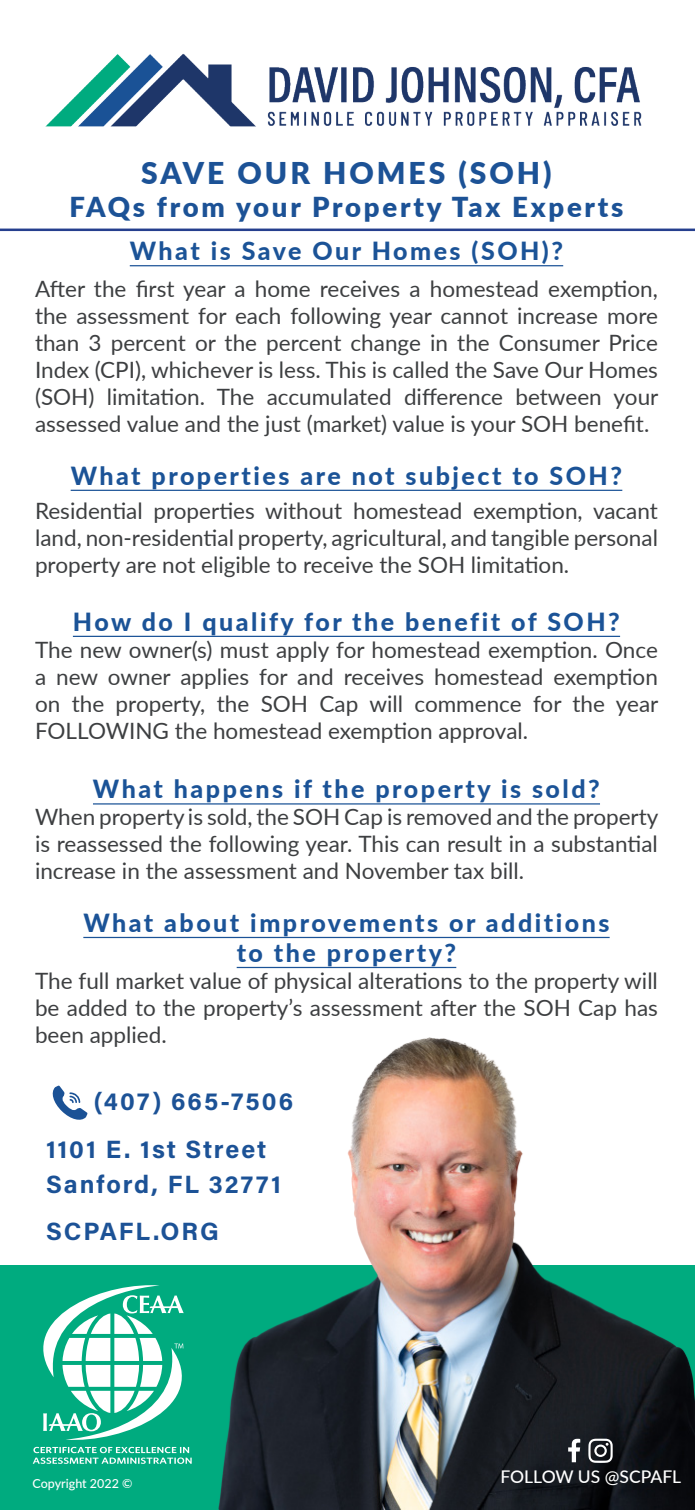
<style>
.page{position:relative;width:695px;height:1510px;background:#fff}
.page>*{position:absolute;margin:0;border:0;box-sizing:border-box;transform-origin:0 0}
.t1{font:900 30px "Lato";letter-spacing:.1em;color:#1c5296}
.t2{font:900 27.5px "Lato";letter-spacing:.1em;color:#1c5296}
.t3{font:800 25px "Lato";letter-spacing:.1em;color:#1b5397}
.t4{font:700 25px "Acumin Pro";letter-spacing:.075em;color:#1c5296}
.t5{font:22.5px/27px "Lato";color:#3d3f41;text-align:justify}
.t6{font:500 17.5px "Lato";color:#fff}
.t7{font:500 12.5px "Lato";color:#fff}
</style>
<div class="page">
<img style="left:45px;top:53px;width:597px;height:74px">
<div style="left:0;top:1265px;width:694px;height:244px;background:#00ab7f"></div>
<img style="left:218px;top:1037px;width:476px;height:472px">
<svg style="left:52px;top:1085px;width:35px;height:35px"></svg>
<hr style="left:130px;top:265px;width:433px;height:1px;background:#1b5397">
<hr style="left:71px;top:490px;width:551px;height:1px;background:#1b5397">
<hr style="left:73px;top:636px;width:547px;height:1px;background:#1b5397">
<hr style="left:93px;top:803px;width:507px;height:1px;background:#1b5397">
<hr style="left:83px;top:937px;width:526px;height:1px;background:#1b5397">
<hr style="left:237px;top:967px;width:219px;height:1px;background:#1b5397">
<svg style="left:33px;top:1285px;width:159px;height:178px"></svg>
<svg style="left:568px;top:1438px;width:12px;height:24px"></svg>
<svg style="left:588px;top:1438px;width:24px;height:24px"></svg>
<hr style="left:0;top:228px;width:694px;height:3px;background:#253f8e">
<p class="t1" style="left:141px;top:150px;width:412px">SAVE OUR HOMES (SOH)</p>
<p class="t2" style="left:69px;top:186px;width:555px">FAQs from your Property Tax Experts</p>
<p class="t3" style="left:130px;top:232px;width:434px">What is Save Our Homes (SOH)?</p>
<p class="t5" style="left:35px;top:274px;width:624px">After the first year a home receives a homestead exemption, the assessment for each following year cannot increase more than 3 percent or the percent change in the Consumer Price Index (CPI), whichever is less. This is called the Save Our Homes (SOH) limitation. The accumulated difference between your assessed value and the just (market) value is your SOH benefit.</p>
<p class="t3" style="left:71px;top:457px;width:553px">What properties are not subject to SOH?</p>
<p class="t5" style="left:35px;top:496px;width:624px">Residential properties without homestead exemption, vacant land, non-residential property, agricultural, and tangible personal property are not eligible to receive the SOH limitation.</p>
<p class="t3" style="left:73px;top:603px;width:548px">How do I qualify for the benefit of SOH?</p>
<p class="t5" style="left:35px;top:635px;width:624px">The new owner(s) must apply for homestead exemption. Once a new owner applies for and receives homestead exemption on the property, the SOH Cap will commence for the year FOLLOWING the homestead exemption approval.</p>
<p class="t3" style="left:93px;top:770px;width:508px">What happens if the property is sold?</p>
<p class="t5" style="left:35px;top:802px;width:625px">When property is sold, the SOH Cap is removed and the property is reassessed the following year. This can result in a substantial increase in the assessment and November tax bill.</p>
<p class="t3" style="left:83px;top:904px;width:527px">What about improvements or additions</p>
<p class="t3" style="left:237px;top:934px;width:221px">to the property?</p>
<p class="t5" style="left:35px;top:966px;width:624px">The full market value of physical alterations to the property will be added to the property’s assessment after the SOH Cap has been applied.</p>
<p class="t4" style="left:94px;top:1083px;width:201px">(407) 665-7506</p>
<p class="t4" style="left:46px;top:1131px;width:221px">1101 E. 1st Street</p>
<p class="t4" style="left:46px;top:1166px;width:236px">Sanford, FL 32771</p>
<p class="t4" style="left:46px;top:1213px;width:174px">SCPAFL.ORG</p>
<p class="t7" style="left:32px;top:1474px;width:101px">Copyright 2022 ©</p>
<p class="t6" style="left:500px;top:1464px;width:182px">FOLLOW US @SCPAFL</p>
</div>
